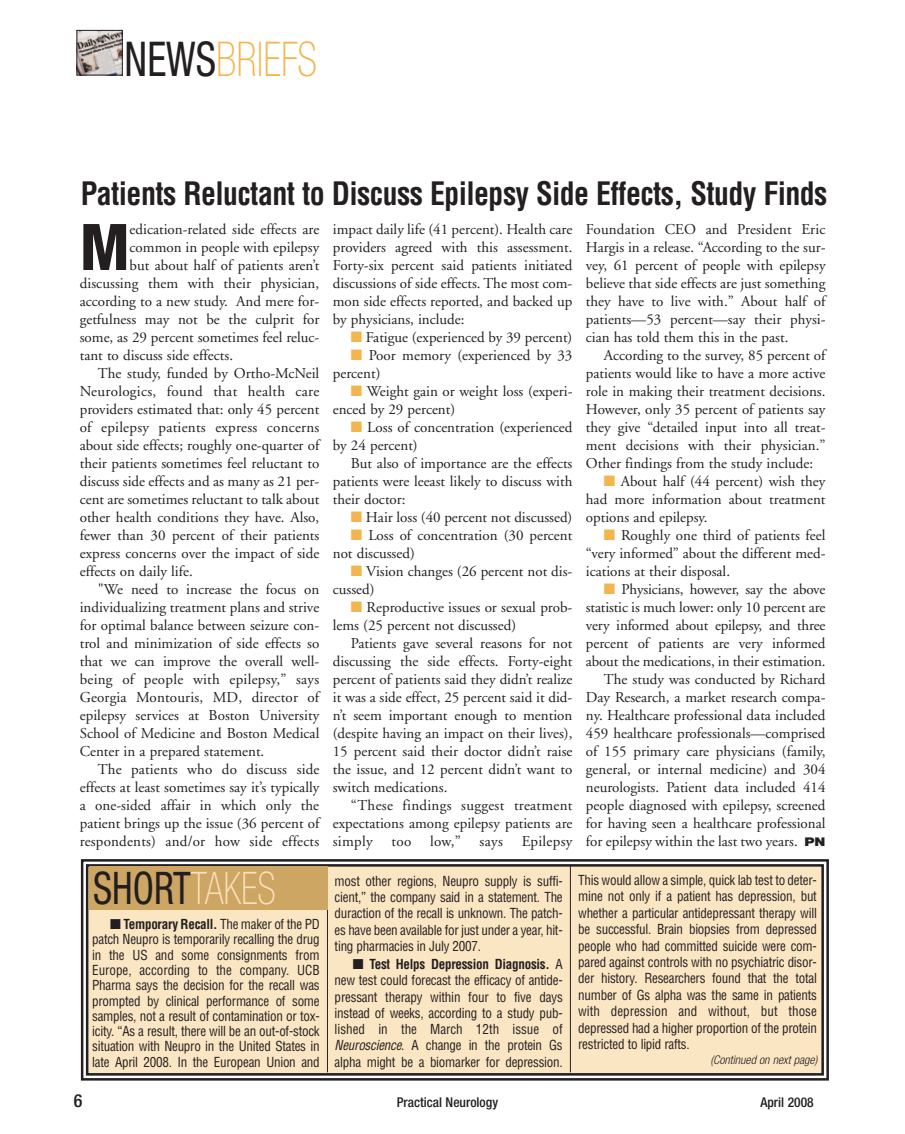
<style>
.page{position:relative;width:905px;height:1134px;background:#fff}
.page>*{position:absolute;margin:0;border:0;box-sizing:border-box;transform-origin:0 0}
.t1{font:800 condensed 64.35px "Helvetica Neue";color:#231f20}
.t2{font:100 condensed 48px "Helvetica Neue";color:#f3b54d;scale:.85 1}
.t3{font:condensed 45px "Helvetica Neue";color:#231f20;scale:.85 1}
.t4{font:700 condensed 31.5px "Helvetica";letter-spacing:-.02em;color:#231f20;scale:.95 1}
.t5{font:500 condensed 18px "Helvetica Neue";color:#231f20}
.t6{font:15px/18px "Adobe Garamond";color:#231f20;text-align:justify}
.t7{font:15px "Adobe Garamond";letter-spacing:.02em;color:#231f20}
.t8{font:condensed 13.5px/16.2px "Helvetica";letter-spacing:-.02em;color:#231f20;text-align:justify}
.t9{font:500 condensed 13.5px "Helvetica Neue";color:#231f20}
.t10{font:italic 300 condensed 12px "Helvetica Neue";color:#231f20}
.s1{font-weight:400;color:#231f20}
.s2{font-weight:100;color:#fae1ba}
.s3{font-weight:700}
.s4{color:#f3b54d}
.s5{font-family:"Helvetica Neue";font-weight:900;font-size:12px}
.s6{font-style:italic}
</style>
<div class="page">
<div style="left:87px;top:865px;width:735px;height:209px;background:#fbe6c4"></div>
<div style="left:81px;top:859px;width:747px;height:222px;border:2px solid #231f20"></div>
<div style="left:86px;top:864px;width:737px;height:212px;border:2px solid #231f20"></div>
<hr style="left:327px;top:866px;width:1px;height:206px;background:#231f20">
<hr style="left:570px;top:866px;width:1px;height:206px;background:#231f20">
<img style="left:78px;top:32px;width:43px;height:41px">
<div style="left:76px;top:30px;width:47px;height:45px;border:1px solid #231f20"></div>
<div style="left:89px;top:867px;width:238px;height:43px;background:#cda664"></div>
<h2 class="t2" style="left:125px;top:42px;width:228px"><span class="s1">NEWS</span>BRIEFS</h2>
<h3 class="t4" style="left:81px;top:175px;width:787px">Patients Reluctant to Discuss Epilepsy Side Effects, Study Finds</h3>
<h1 class="t1" style="left:80px;top:224px;width:52px">M</h1>
<p class="t6" style="left:130px;top:222px;width:191px">edication-related side effects are</p>
<p class="t6" style="left:130px;top:240px;width:191px">common in people with epilepsy</p>
<p class="t6" style="left:130px;top:258px;width:191px">but about half of patients aren’t</p>
<p class="t6" style="left:80px;top:276px;width:241px">discussing them with their physician,</p>
<p class="t6" style="left:80px;top:294px;width:241px">according to a new study. And mere for-</p>
<p class="t6" style="left:80px;top:312px;width:241px">getfulness may not be the culprit for</p>
<p class="t6" style="left:80px;top:330px;width:241px">some, as 29 percent sometimes feel reluc-</p>
<p class="t6" style="left:80px;top:348px;width:155px">tant to discuss side effects.</p>
<p class="t6" style="left:98px;top:366px;width:223px">The study, funded by Ortho-McNeil</p>
<p class="t7" style="left:80px;top:385px;width:241px">Neurologics, found that health care</p>
<p class="t6" style="left:80px;top:402px;width:241px">providers estimated that: only 45 percent</p>
<p class="t6" style="left:80px;top:420px;width:241px">of epilepsy patients express concerns</p>
<p class="t6" style="left:80px;top:438px;width:241px">about side effects; roughly one-quarter of</p>
<p class="t6" style="left:80px;top:456px;width:241px">their patients sometimes feel reluctant to</p>
<p class="t6" style="left:80px;top:474px;width:241px">discuss side effects and as many as 21 per-</p>
<p class="t6" style="left:80px;top:492px;width:241px">cent are sometimes reluctant to talk about</p>
<p class="t6" style="left:80px;top:510px;width:241px">other health conditions they have. Also,</p>
<p class="t6" style="left:80px;top:528px;width:241px">fewer than 30 percent of their patients</p>
<p class="t6" style="left:80px;top:546px;width:241px">express concerns over the impact of side</p>
<p class="t6" style="left:80px;top:564px;width:114px">effects on daily life.</p>
<p class="t6" style="left:98px;top:582px;width:223px">"We need to increase the focus on</p>
<p class="t6" style="left:80px;top:600px;width:241px">individualizing treatment plans and strive</p>
<p class="t6" style="left:80px;top:618px;width:241px">for optimal balance between seizure con-</p>
<p class="t6" style="left:80px;top:636px;width:241px">trol and minimization of side effects so</p>
<p class="t6" style="left:80px;top:654px;width:241px">that we can improve the overall well-</p>
<p class="t7" style="left:80px;top:673px;width:241px">being of people with epilepsy,” says</p>
<p class="t6" style="left:80px;top:690px;width:241px">Georgia Montouris, MD, director of</p>
<p class="t6" style="left:80px;top:708px;width:241px">epilepsy services at Boston University</p>
<p class="t6" style="left:80px;top:726px;width:241px">School of Medicine and Boston Medical</p>
<p class="t6" style="left:80px;top:744px;width:186px">Center in a prepared statement.</p>
<p class="t6" style="left:98px;top:762px;width:223px">The patients who do discuss side</p>
<p class="t6" style="left:80px;top:780px;width:241px">effects at least sometimes say it’s typically</p>
<p class="t6" style="left:80px;top:798px;width:241px">a one-sided affair in which only the</p>
<p class="t6" style="left:80px;top:816px;width:241px">patient brings up the issue (36 percent of</p>
<p class="t6" style="left:80px;top:834px;width:241px">respondents) and/or how side effects</p>
<h3 class="t3" style="left:93px;top:871px;width:217px">SHORT<span class="s2">TAKES</span></h3>
<p class="t8" style="left:92px;top:917px;width:229px;line-height:15.3px;text-indent:18px">■ <span class="s3">Temporary Recall.</span> The maker of the PD patch Neupro is temporarily recalling the drug in the US and some consignments from Europe, according to the company. UCB Pharma says the decision for the recall was prompted by clinical performance of some samples, not a result of contamination or tox&shy;icity. “As a result, there will be an out-of-stock situation with Neupro in the United States in late April 2008. In the European Union and</p>
<p class="t6" style="left:333px;top:222px;width:241px">impact daily life (41 percent). Health care providers agreed with this assessment.<br>Forty-six percent said patients initiated discussions of side effects. The most com&shy;mon side effects reported, and backed up by physicians, include:</p>
<p class="t6" style="left:351px;top:330px;width:223px"><span class="s4">■</span> Fatigue (experienced by 39 percent)</p>
<p class="t6" style="left:333px;top:348px;width:241px;text-indent:18px"><span class="s4">■</span> Poor memory (experienced by 33 percent)</p>
<p class="t6" style="left:333px;top:384px;width:241px;text-indent:18px"><span class="s4">■</span> Weight gain or weight loss (experi&shy;enced by 29 percent)</p>
<p class="t6" style="left:333px;top:420px;width:241px;text-indent:18px"><span class="s4">■</span> Loss of concentration (experienced by 24 percent)</p>
<p class="t6" style="left:333px;top:456px;width:241px;text-indent:18px">But also of importance are the effects patients were leeast likely to discuss with their doctor:</p>
<p class="t6" style="left:351px;top:510px;width:223px"><span class="s4">■</span> Hair loss (40 percent not discussed)</p>
<p class="t6" style="left:333px;top:528px;width:241px;text-indent:18px"><span class="s4">■</span> Loss of concentration (30 percent not discussed)</p>
<p class="t6" style="left:333px;top:564px;width:241px;text-indent:18px"><span class="s4">■</span> Vision changes (26 percent not dis&shy;cussed)</p>
<p class="t6" style="left:333px;top:600px;width:241px;text-indent:18px"><span class="s4">■</span> Reproductive issues or sexual prob&shy;lems (25 percent not discussed)</p>
<p class="t6" style="left:333px;top:636px;width:241px;text-indent:18px">Patients gave several reasons for not discussing the side effects. Forty-eight percent of patients said they didn’t realize it was a side effect, 25 percent said it did&shy;n’t seem important enough to mention (despite having an impact on their lives), 15 percent said their doctor didn’t raise the issue, and 12 percent didn’t want to switch medications.</p>
<p class="t6" style="left:333px;top:798px;width:241px;text-indent:18px">“These findings suggest treatment expectations among epilepsy patients are simply</p>
<p class="t6" style="left:391px;top:834px;width:21px">too</p>
<p class="t6" style="left:430px;top:834px;width:32px">low,”</p>
<p class="t6" style="left:479px;top:834px;width:25px">says</p>
<p class="t7" style="left:521px;top:835px;width:52px">Epilepsy</p>
<p class="t6" style="left:586px;top:222px;width:241px">Foundation CEO and President Eric Hargis in a release. “According to the sur&shy;vey, 61 percent of people with epilepsy believe that side effects are just something they have to live with.” About half of patients—53 percent—say their physi&shy;cian has told them this in the past.</p>
<p class="t6" style="left:586px;top:348px;width:241px;text-indent:18px">According to the survey, 85 percent of patients would like to have a more active role in making their treatment decisions.<br>However, only 35 percent of patients say they give “detailed input into all treat&shy;ment decisions with their physician.” Other findings from the study include:</p>
<p class="t6" style="left:586px;top:474px;width:241px;text-indent:18px"><span class="s4">■</span> About half (44 percent) wish they had more information about treatment options and epilepsy.</p>
<p class="t6" style="left:586px;top:528px;width:241px;text-indent:18px"><span class="s4">■</span> Roughly one third of patients feel “very informed” about the different med&shy;ications at their disposal.</p>
<p class="t6" style="left:586px;top:582px;width:241px;text-align:right"><span class="s4">■</span> Physicians, however, say the above statistic is much lower: only 10 percent are very informed about epilepsy, and three percent of patients are very informed about the medications, in their estimation.<br>The study was conducted by Richard Day Research, a market research compa&shy;ny. Healthcare professional data included 459 healthcare professionals—comprised of 155 primary care physicians (family, general, or internal medicine) and 304 neurologists. Patient data included 414 people diagnosed with epilepsy, screened for having seen a healthcare professional for epilepsy within the last two years. <span class="s5">PN</span></p>
<p class="t8" style="left:334px;top:873px;width:230px">most other regions, Neupro supply is suffi&shy;cient,” the company said in a statement. The duraction of the recall is unknown. The patch&shy;es have been available for just under a year, hit&shy;ting pharmacies in July 2007.</p>
<p class="t8" style="left:334px;top:956px;width:230px;text-indent:18px">■ <span class="s3">Test Helps Depression Diagnosis.</span> A new test could forecast the efficacy of antide&shy;pressant therapy within four to five days instead of weeks, according to a study pub&shy;lished in the March 12th issue of <span class="s6">Neuroscience</span>. A change in the protein Gs alpha might be a biomarker for depression.</p>
<p class="t8" style="left:578px;top:872px;width:240px">This would allow a simple, quick lab test to deter&shy;mine not only if a patient has depression, but whether a particular antidepressant therapy will be successful. Brain biopsies from depressed people who had committed suicide were com&shy;pared against controls with no psychiatric disor&shy;der history. Researchers found that the total number of Gs alpha was the same in patients with depression and without, but those depressed had a higher proportion of the protein restricted to lipid rafts.</p>
<p class="t10" style="left:710px;top:1055px;width:108px">(Continued on next page)</p>
<p class="t5" style="left:74px;top:1094px;width:10px">6</p>
<p class="t9" style="left:397px;top:1097px;width:103px">Practical Neurology</p>
<p class="t9" style="left:760px;top:1097px;width:55px">April 2008</p>
</div>
